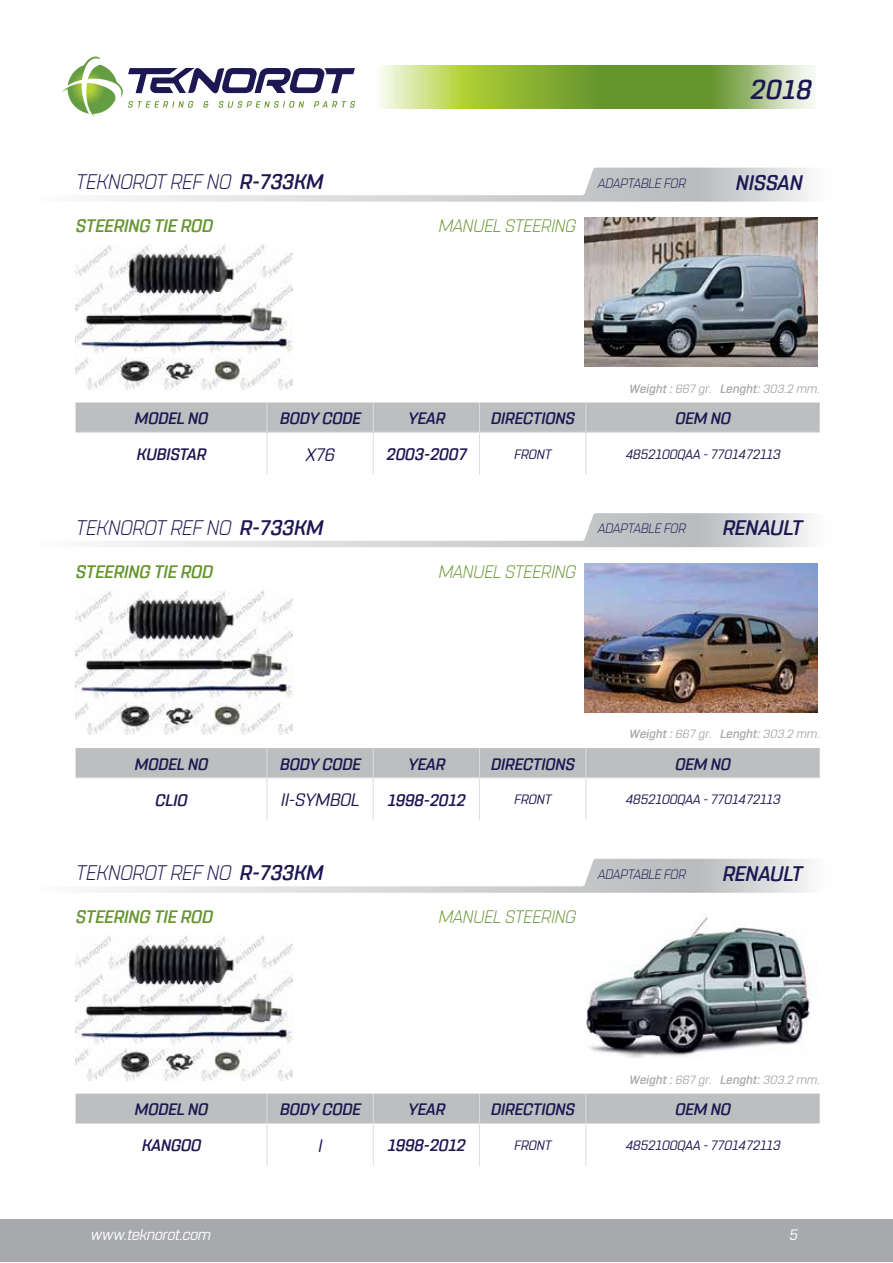
<style>
.page{position:relative;width:893px;height:1263px;background:#fff}
.page>*{position:absolute;margin:0;border:0;box-sizing:border-box;transform-origin:0 0}
.t1{font:italic 500 27px "Rohn Rounded";color:#1d1752}
.t2{font:italic 300 21px "Rohn Rounded";color:#1d1752}
.t3{font:italic 500 21px "Rohn Rounded";color:#1d1752}
.t4{font:italic 500 18px "Rohn Rounded";color:#66952e}
.t5{font:italic 300 18px "Rohn Rounded";color:#66952e}
.t6{font:italic 18px "Rohn Rounded";color:#1d1752}
.t7{font:italic 500 16.5px "Rohn Rounded";color:#1d1752}
.t8{font:italic 15px "Rohn Rounded";color:#fff}
.t9{font:italic 13.5px "Rohn Rounded";color:#1d1752}
.t10{font:italic 300 13.5px "Rohn Rounded";color:#1d1752}
.t11{font:italic 500 12px "Rohn Rounded";letter-spacing:.025em;color:#a7a9ac}
.s1{font-weight:500}
.s2{font-weight:400}
</style>
<div class="page">
<div style="left:0;top:1220px;width:893px;height:42px;background:#a7a9ac"></div>
<svg style="left:380px;top:66px;width:434px;height:42px"></svg>
<svg style="left:62px;top:57px;width:293px;height:59px"></svg>
<svg style="left:103px;top:168px;width:707px;height:34px"></svg>
<img style="left:584px;top:218px;width:234px;height:149px">
<div style="left:76px;top:402px;width:744px;height:30px;background:#bcbec0"></div>
<hr style="left:267px;top:402px;width:1px;height:30px;background:#dcddde">
<hr style="left:373px;top:402px;width:1px;height:30px;background:#dcddde">
<hr style="left:479px;top:402px;width:1px;height:30px;background:#dcddde">
<hr style="left:586px;top:402px;width:1px;height:30px;background:#dcddde">
<hr style="left:76px;top:432px;width:191px;height:1px;background:#dcddde">
<hr style="left:267px;top:432px;width:106px;height:1px;background:#dcddde">
<hr style="left:267px;top:432px;width:1px;height:43px;background:#dcddde">
<hr style="left:373px;top:432px;width:107px;height:1px;background:#dcddde">
<hr style="left:373px;top:432px;width:1px;height:43px;background:#dcddde">
<hr style="left:480px;top:432px;width:106px;height:1px;background:#dcddde">
<hr style="left:479px;top:432px;width:1px;height:43px;background:#dcddde">
<hr style="left:586px;top:432px;width:234px;height:1px;background:#dcddde">
<hr style="left:586px;top:432px;width:1px;height:43px;background:#dcddde">
<img style="left:76px;top:245px;width:216px;height:144px">
<svg style="left:103px;top:513px;width:707px;height:34px"></svg>
<img style="left:584px;top:563px;width:234px;height:149px">
<div style="left:76px;top:748px;width:744px;height:29px;background:#bcbec0"></div>
<hr style="left:267px;top:748px;width:1px;height:30px;background:#dcddde">
<hr style="left:373px;top:748px;width:1px;height:30px;background:#dcddde">
<hr style="left:479px;top:748px;width:1px;height:30px;background:#dcddde">
<hr style="left:586px;top:748px;width:1px;height:30px;background:#dcddde">
<hr style="left:76px;top:777px;width:191px;height:1px;background:#dcddde">
<hr style="left:267px;top:777px;width:106px;height:1px;background:#dcddde">
<hr style="left:267px;top:778px;width:1px;height:42px;background:#dcddde">
<hr style="left:373px;top:777px;width:107px;height:1px;background:#dcddde">
<hr style="left:373px;top:778px;width:1px;height:42px;background:#dcddde">
<hr style="left:480px;top:777px;width:106px;height:1px;background:#dcddde">
<hr style="left:479px;top:778px;width:1px;height:42px;background:#dcddde">
<hr style="left:586px;top:777px;width:234px;height:1px;background:#dcddde">
<hr style="left:586px;top:778px;width:1px;height:42px;background:#dcddde">
<img style="left:76px;top:590px;width:216px;height:145px">
<svg style="left:103px;top:859px;width:707px;height:34px"></svg>
<div style="left:76px;top:1094px;width:744px;height:29px;background:#bcbec0"></div>
<hr style="left:76px;top:1123px;width:191px;height:1px;background:#dcddde">
<hr style="left:267px;top:1123px;width:106px;height:1px;background:#dcddde">
<hr style="left:267px;top:1123px;width:1px;height:43px;background:#dcddde">
<hr style="left:373px;top:1123px;width:107px;height:1px;background:#dcddde">
<hr style="left:373px;top:1123px;width:1px;height:43px;background:#dcddde">
<hr style="left:480px;top:1123px;width:106px;height:1px;background:#dcddde">
<hr style="left:479px;top:1123px;width:1px;height:43px;background:#dcddde">
<hr style="left:586px;top:1123px;width:234px;height:1px;background:#dcddde">
<hr style="left:586px;top:1123px;width:1px;height:43px;background:#dcddde">
<img style="left:76px;top:936px;width:216px;height:144px">
<img style="left:586px;top:914px;width:225px;height:144px">
<p class="t2" style="left:76px;top:170px;width:249px">TEKNOROT REF NO <span class="s1">R-733KM</span></p>
<p class="t10" style="left:598px;top:175px;width:89px">ADAPTABLE FOR</p>
<p class="t4" style="left:76px;top:216px;width:138px">STEERING TIE ROD</p>
<p class="t5" style="left:439px;top:215px;width:138px">MANUEL STEERING</p>
<h1 class="t1" style="left:750px;top:74px;width:63px">2018</h1>
<p class="t3" style="left:736px;top:170px;width:68px">NISSAN</p>
<p class="t11" style="left:629px;top:381px;width:192px">Weight : <span class="s2">667 gr.</span> Lenght: <span class="s2">303.2 mm.</span></p>
<p class="t7" style="left:135px;top:409px;width:75px">MODEL NO</p>
<p class="t7" style="left:280px;top:409px;width:82px">BODY CODE</p>
<p class="t7" style="left:408px;top:409px;width:39px">YEAR</p>
<p class="t7" style="left:491px;top:409px;width:85px">DIRECTIONS</p>
<p class="t7" style="left:675px;top:409px;width:57px">OEM NO</p>
<p class="t7" style="left:137px;top:445px;width:71px">KUBISTAR</p>
<p class="t6" style="left:305px;top:444px;width:31px">X76</p>
<p class="t7" style="left:386px;top:445px;width:82px">2003-2007</p>
<p class="t9" style="left:514px;top:446px;width:39px">FRONT</p>
<p class="t9" style="left:625px;top:446px;width:156px">4852100QAA - 7701472113</p>
<p class="t2" style="left:76px;top:515px;width:249px">TEKNOROT REF NO <span class="s1">R-733KM</span></p>
<p class="t10" style="left:598px;top:521px;width:89px">ADAPTABLE FOR</p>
<p class="t4" style="left:76px;top:561px;width:138px">STEERING TIE ROD</p>
<p class="t5" style="left:439px;top:561px;width:138px">MANUEL STEERING</p>
<p class="t3" style="left:722px;top:516px;width:81px">RENAULT</p>
<p class="t11" style="left:629px;top:727px;width:192px">Weight : <span class="s2">667 gr.</span> Lenght: <span class="s2">303.2 mm.</span></p>
<p class="t7" style="left:135px;top:754px;width:75px">MODEL NO</p>
<p class="t7" style="left:280px;top:754px;width:82px">BODY CODE</p>
<p class="t7" style="left:408px;top:754px;width:39px">YEAR</p>
<p class="t7" style="left:491px;top:754px;width:85px">DIRECTIONS</p>
<p class="t7" style="left:675px;top:754px;width:57px">OEM NO</p>
<p class="t7" style="left:155px;top:790px;width:33px">CLIO</p>
<p class="t6" style="left:281px;top:790px;width:80px">II-SYMBOL</p>
<p class="t7" style="left:387px;top:790px;width:79px">1998-2012</p>
<p class="t9" style="left:514px;top:792px;width:39px">FRONT</p>
<p class="t9" style="left:625px;top:792px;width:156px">4852100QAA - 7701472113</p>
<p class="t2" style="left:76px;top:861px;width:249px">TEKNOROT REF NO <span class="s1">R-733KM</span></p>
<p class="t10" style="left:598px;top:866px;width:89px">ADAPTABLE FOR</p>
<p class="t4" style="left:76px;top:907px;width:138px">STEERING TIE ROD</p>
<p class="t5" style="left:439px;top:906px;width:138px">MANUEL STEERING</p>
<p class="t3" style="left:722px;top:861px;width:81px">RENAULT</p>
<p class="t11" style="left:629px;top:1072px;width:192px">Weight : <span class="s2">667 gr.</span> Lenght: <span class="s2">303.2 mm.</span></p>
<p class="t7" style="left:135px;top:1100px;width:75px">MODEL NO</p>
<p class="t7" style="left:280px;top:1100px;width:82px">BODY CODE</p>
<p class="t7" style="left:408px;top:1100px;width:39px">YEAR</p>
<p class="t7" style="left:491px;top:1100px;width:85px">DIRECTIONS</p>
<p class="t7" style="left:675px;top:1100px;width:57px">OEM NO</p>
<p class="t7" style="left:142px;top:1136px;width:61px">KANGOO</p>
<p class="t6" style="left:318px;top:1135px;width:5px">I</p>
<p class="t7" style="left:387px;top:1136px;width:79px">1998-2012</p>
<p class="t9" style="left:514px;top:1137px;width:39px">FRONT</p>
<p class="t9" style="left:625px;top:1137px;width:156px">4852100QAA - 7701472113</p>
<p class="t8" style="left:91px;top:1226px;width:122px">www.teknorot.com</p>
<p class="t8" style="left:789px;top:1226px;width:10px">5</p>
</div>
